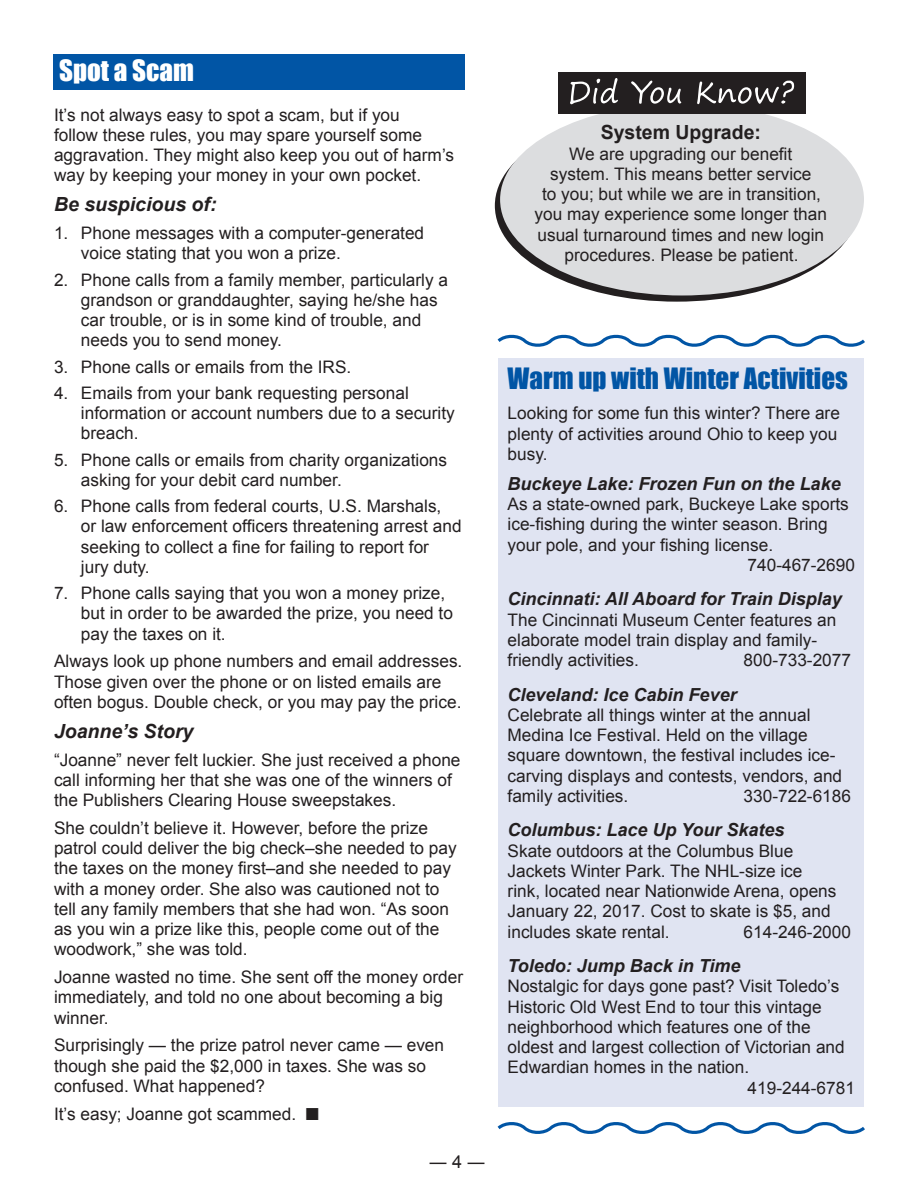
<style>
.page{position:relative;width:918px;height:1188px;background:#fff}
.page>*{position:absolute;margin:0;border:0;box-sizing:border-box;transform-origin:0 0}
.t1{font:27px "Impact";color:#0155a5}
.t2{font:27px "Impact";color:#fff}
.t3{font:italic 700 19.5px "Arial";color:#231f20}
.t4{font:700 19.5px "Arial";color:#231f20}
.t5{font:italic 700 18px "Arial";color:#231f20}
.t6{font:18px "Arial";color:#231f20}
.t7{font:17.25px/20.2px "Arial";color:#231f20}
</style>
<div class="page">
<div style="left:495px;top:110px;width:364px;height:192px;background:#231f20;border-radius:50%"></div>
<svg style="left:497px;top:334px;width:368px;height:13px"></svg>
<div style="left:53px;top:54px;width:411px;height:36px;background:#0155a5"></div>
<div style="left:499px;top:358px;width:365px;height:749px;background:#e0e4f2"></div>
<svg style="left:497px;top:1122px;width:368px;height:12px"></svg>
<div style="left:500px;top:104px;width:364px;height:192px;background:#dcdddf;border-radius:50%"></div>
<div style="left:558px;top:73px;width:248px;height:41px;background:#231f20"></div>
<svg style="left:570px;top:78px;width:224px;height:26px"></svg>
<h1 class="t2" style="left:59px;top:50px;width:136px">Spot a Scam</h1>
<p class="t7" style="left:54px;top:105px;width:402px">It’s not always easy to spot a scam, but if you<br>follow these rules, you may spare yourself some aggravation. They might also keep you out of harm’s way by keeping your money in your own pocket.</p>
<p class="t3" style="left:54px;top:192px;width:164px">Be suspicious of:</p>
<p class="t7" style="left:81px;top:223px;width:345px;text-indent:-27px">1. Phone messages with a computer-generated voice stating that you won a prize.</p>
<p class="t7" style="left:81px;top:270px;width:369px;text-indent:-27px">2. Phone calls from a family member, particularly a grandson or granddaughter, saying he/she has car trouble, or is in some kind of trouble, and needs you to send money.</p>
<p class="t7" style="left:54px;top:357px;width:299px">3. Phone calls or emails from the IRS.</p>
<p class="t7" style="left:81px;top:383px;width:375px;text-indent:-27px">4. Emails from your bank requesting personal information or account numbers due to a security breach.</p>
<p class="t7" style="left:81px;top:450px;width:368px;text-indent:-27px">5. Phone calls or emails from charity organizations asking for your debit card number.</p>
<p class="t7" style="left:81px;top:496px;width:382px;text-indent:-27px">6. Phone calls from federal courts, U.S. Marshals,<br>or law enforcement officers threatening arrest and seeking to collect a fine for failing to report for<br>jury duty.</p>
<p class="t7" style="left:81px;top:583px;width:374px;text-indent:-27px">7. Phone calls saying that you won a money prize, but in order to be awarded the prize, you need to pay the taxes on it.</p>
<p class="t7" style="left:54px;top:651px;width:410px">Always look up phone numbers and email addresses.<br>Those given over the phone or on listed emails are often bogus. Double check, or you may pay the price.</p>
<p class="t3" style="left:54px;top:718px;width:141px">Joanne’s Story</p>
<p class="t7" style="left:54px;top:750px;width:408px">“Joanne” never felt luckier. She just received a phone call informing her that she was one of the winners of the Publishers Clearing House sweepstakes.</p>
<p class="t7" style="left:54px;top:818px;width:404px">She couldn’t believe it. However, before the prize patrol could deliver the big check‒she needed to pay the taxes on the money first‒and she needed to pay with a money order. She also was cautioned not to tell any family members that she had won. “As soon as you win a prize like this, people come out of the woodwork,” she was told.</p>
<p class="t7" style="left:54px;top:967px;width:411px">Joanne wasted no time. She sent off the money order immediately, and told no one about becoming a big winner.</p>
<p class="t7" style="left:54px;top:1035px;width:392px">Surprisingly — the prize patrol never came — even though she paid the $2,000 in taxes. She was so confused. What happened?</p>
<p class="t7" style="left:54px;top:1104px;width:266px">It’s easy; Joanne got scammed. ■</p>
<p class="t6" style="left:429px;top:1150px;width:58px">― 4 ―</p>
<p class="t4" style="left:601px;top:120px;width:162px">System Upgrade:</p>
<p class="t7" style="left:535px;top:144px;width:294px;text-align:center">We are upgrading our benefit<br>system. This means better service<br>to you; but while we are in transition, you may experience some longer than usual turnaround times and new login procedures. Please be patient.</p>
<h1 class="t1" style="left:508px;top:357px;width:342px">Warm up with Winter Activities</h1>
<p class="t7" style="left:508px;top:403px;width:334px">Looking for some fun this winter? There are plenty of activities around Ohio to keep you busy.</p>
<p class="t5" style="left:508px;top:472px;width:335px">Buckeye Lake: Frozen Fun on the Lake</p>
<p class="t7" style="left:508px;top:494px;width:343px">As a state-owned park, Buckeye Lake sports</p>
<p class="t7" style="left:508px;top:514px;width:322px">ice-fishing during the winter season. Bring</p>
<p class="t7" style="left:508px;top:535px;width:267px">your pole, and your fishing license.</p>
<p class="t7" style="left:748px;top:555px;width:109px">740-467-2690</p>
<p class="t5" style="left:508px;top:587px;width:336px">Cincinnati: All Aboard for Train Display</p>
<p class="t7" style="left:508px;top:610px;width:330px">The Cincinnati Museum Center features an elaborate model train display and family&shy;friendly activities.</p>
<p class="t7" style="left:744px;top:650px;width:109px">800-733-2077</p>
<p class="t5" style="left:508px;top:683px;width:231px">Cleveland: Ice Cabin Fever</p>
<p class="t7" style="left:508px;top:705px;width:336px">Celebrate all things winter at the annual Medina Ice Festival. Held on the village square downtown, the festival includes ice&shy;carving displays and contests, vendors, and family activities.</p>
<p class="t7" style="left:744px;top:786px;width:109px">330-722-6186</p>
<p class="t5" style="left:508px;top:818px;width:279px">Columbus: Lace Up Your Skates</p>
<p class="t7" style="left:508px;top:841px;width:330px">Skate outdoors at the Columbus Blue Jackets Winter Park. The NHL-size ice rink, located near Nationwide Arena, opens January 22, 2017. Cost to skate is $5, and includes skate rental.</p>
<p class="t7" style="left:744px;top:922px;width:109px">614-246-2000</p>
<p class="t5" style="left:508px;top:954px;width:235px">Toledo: Jump Back in Time</p>
<p class="t7" style="left:508px;top:976px;width:333px">Nostalgic for days gone past? Visit Toledo’s</p>
<p class="t7" style="left:508px;top:997px;width:316px">Historic Old West End to tour this vintage</p>
<p class="t7" style="left:508px;top:1017px;width:305px">neighborhood which features one of the</p>
<p class="t7" style="left:508px;top:1037px;width:339px">oldest and largest collection of Victorian and</p>
<p class="t7" style="left:508px;top:1057px;width:243px">Edwardian homes in the nation.</p>
<p class="t7" style="left:748px;top:1078px;width:109px">419-244-6781</p>
</div>
